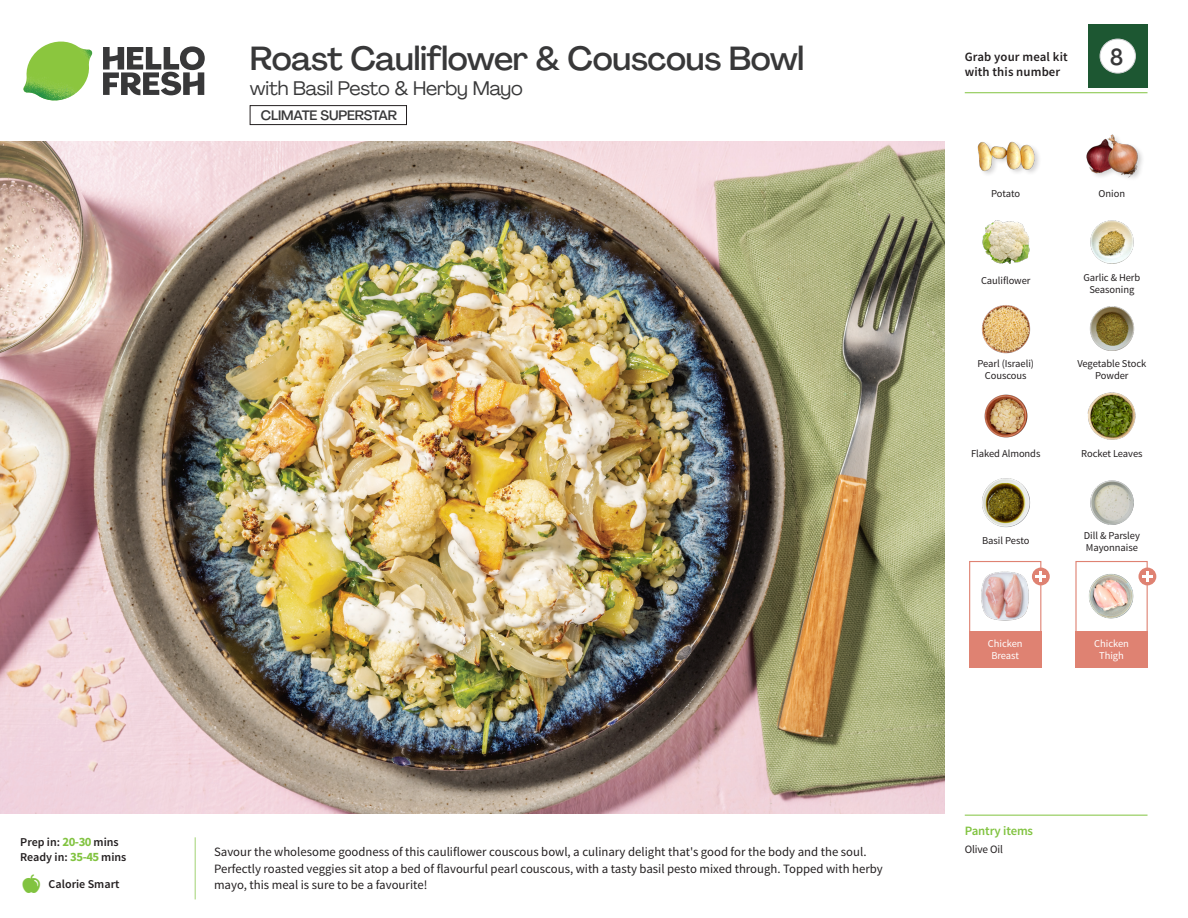
<style>
.page{position:relative;width:1188px;height:918px;background:#fff}
.page>*{position:absolute;margin:0;border:0;box-sizing:border-box;transform-origin:0 0}
._15_Titel_UK{font:500 33px "Agrandir";letter-spacing:-.015em;color:#383839}
._002_Label_Nr{font:500 22.8px "Agrandir";color:#383839;scale:.94 1}
._15_Titel_UK-2{font:19.5px "Agrandir";letter-spacing:-.01em;color:#383839}
.t1{font:500 13.5px "Agrandir";letter-spacing:-.01em;color:#383839}
.Step_6_Text_AU{font:12.75px/16.5px "Source Sans Pro";color:#231f20}
.t2{font:600 12.75px/15px "Source Sans Pro";letter-spacing:.01em;color:#231f20}
._04_Headers_Front{font:600 12.75px "Source Sans Pro";letter-spacing:-.01em;color:#81c340}
._04_Intro{font:600 12px "Source Sans Pro";color:#231f20}
._05_Pantry{font:11.25px "Source Sans Pro";letter-spacing:-.01em;color:#231f20}
._18_FRONT_ingredients{font:10.5px/12px "Source Sans Pro";letter-spacing:-.005em;color:#231f20;text-align:center}
._18_FRONT_ingredients-2{font:10.5px/12px "Source Sans Pro";letter-spacing:-.005em;color:#fff;text-align:center}
.s1{font-weight:700;font-size:12.75px;color:#81c340}
</style>
<div class="page">
<svg style="left:103px;top:46px;width:102px;height:49px"></svg>
<img style="left:23px;top:42px;width:69px;height:59px">
<img style="left:0;top:142px;width:945px;height:672px">
<div style="left:1075px;top:561px;width:73px;height:72px;border:1px solid #df8272"></div>
<div style="left:1075px;top:631px;width:73px;height:37px;background:#df8272"></div>
<div style="left:969px;top:631px;width:72px;height:37px;background:#df8272"></div>
<img style="left:1089px;top:571px;width:51px;height:48px">
<div style="left:969px;top:561px;width:72px;height:72px;border:1px solid #df8272"></div>
<img style="left:981px;top:571px;width:48px;height:50px">
<div style="left:1032px;top:568px;width:18px;height:17px;background:#df8272;border-radius:50%"></div>
<svg style="left:1036px;top:571px;width:10px;height:11px"></svg>
<img style="left:1089px;top:306px;width:46px;height:45px">
<img style="left:1087px;top:392px;width:49px;height:48px">
<img style="left:984px;top:394px;width:44px;height:44px">
<img style="left:982px;top:478px;width:48px;height:50px">
<img style="left:981px;top:305px;width:50px;height:49px">
<img style="left:982px;top:220px;width:48px;height:44px">
<img style="left:1090px;top:220px;width:44px;height:44px">
<div style="left:977px;top:141px;width:65px;height:37px;background:#231f20;opacity:.2"></div>
<img style="left:977px;top:141px;width:57px;height:37px">
<div style="left:1085px;top:133px;width:60px;height:51px;background:#231f20;opacity:.2"></div>
<img style="left:1085px;top:133px;width:56px;height:51px">
<img style="left:1090px;top:480px;width:44px;height:45px">
<div style="left:250px;top:105px;width:157px;height:20px;border:1px solid #231f20"></div>
<div style="left:1138px;top:568px;width:18px;height:17px;background:#df8272;border-radius:50%"></div>
<svg style="left:1142px;top:571px;width:11px;height:11px"></svg>
<hr style="left:965px;top:815px;width:183px;height:1px;background:#81c340">
<hr style="left:965px;top:92px;width:183px;height:1px;background:#81c340">
<div style="left:1088px;top:24px;width:60px;height:64px;background:#1d5732"></div>
<div style="left:1100px;top:39px;width:35px;height:34px;background:#fff;border-radius:50%"></div>
<div style="left:1100px;top:39px;width:36px;height:34px;border:1px solid #d1d2d4;border-radius:50%"></div>
<p class="_04_Intro" style="left:20px;top:835px;width:100px">Prep in: <span class="s1">20-30</span> mins</p>
<p class="_04_Intro" style="left:20px;top:850px;width:108px">Ready in: <span class="s1">35-45</span> mins</p>
<p class="_04_Intro" style="left:49px;top:876px;width:72px">Calorie Smart</p>
<p class="_15_Titel_UK" style="left:250px;top:38px;width:556px">Roast Cauliflower &amp; Couscous Bowl</p>
<p class="_15_Titel_UK-2" style="left:250px;top:76px;width:274px">with Basil Pesto &amp; Herby Mayo</p>
<p class="t1" style="left:261px;top:107px;width:138px">CLIMATE SUPERSTAR</p>
<p class="Step_6_Text_AU" style="left:214px;top:844px;width:670px">Savour the wholesome goodness of this cauliflower couscous bowl, a culinary delight that's good for the body and the soul.<br>Perfectly roasted veggies sit atop a bed of flavourful pearl couscous, with a tasty basil pesto mixed through. Topped with herby mayo, this meal is sure to be a favourite!</p>
<p class="t2" style="left:965px;top:50px;width:104px">Grab your meal kit with this number</p>
<p class="_002_Label_Nr" style="left:1110px;top:43px;width:15px">8</p>
<p class="_18_FRONT_ingredients" style="left:991px;top:188px;width:31px">Potato</p>
<p class="_18_FRONT_ingredients" style="left:1099px;top:188px;width:28px">Onion</p>
<p class="_18_FRONT_ingredients" style="left:981px;top:274px;width:51px">Cauliflower</p>
<p class="_18_FRONT_ingredients" style="left:1083px;top:272px;width:58px">Garlic &amp; Herb<br>Seasoning</p>
<p class="_18_FRONT_ingredients" style="left:977px;top:357px;width:58px">Pearl (Israeli)<br>Couscous</p>
<p class="_18_FRONT_ingredients" style="left:1077px;top:357px;width:71px">Vegetable Stock<br>Powder</p>
<p class="_18_FRONT_ingredients" style="left:971px;top:448px;width:71px">Flaked Almonds</p>
<p class="_18_FRONT_ingredients" style="left:1081px;top:448px;width:63px">Rocket Leaves</p>
<p class="_18_FRONT_ingredients" style="left:982px;top:534px;width:49px">Basil Pesto</p>
<p class="_18_FRONT_ingredients" style="left:1084px;top:530px;width:58px;text-align:left">Dill &amp; Parsley<br>Mayonnaise</p>
<p class="_18_FRONT_ingredients-2" style="left:988px;top:637px;width:36px">Chicken<br>Breast</p>
<p class="_18_FRONT_ingredients-2" style="left:1094px;top:637px;width:36px">Chicken<br>Thigh</p>
<p class="_04_Headers_Front" style="left:965px;top:822px;width:70px">Pantry items</p>
<p class="_05_Pantry" style="left:965px;top:842px;width:40px">Olive Oil</p>
</div>
